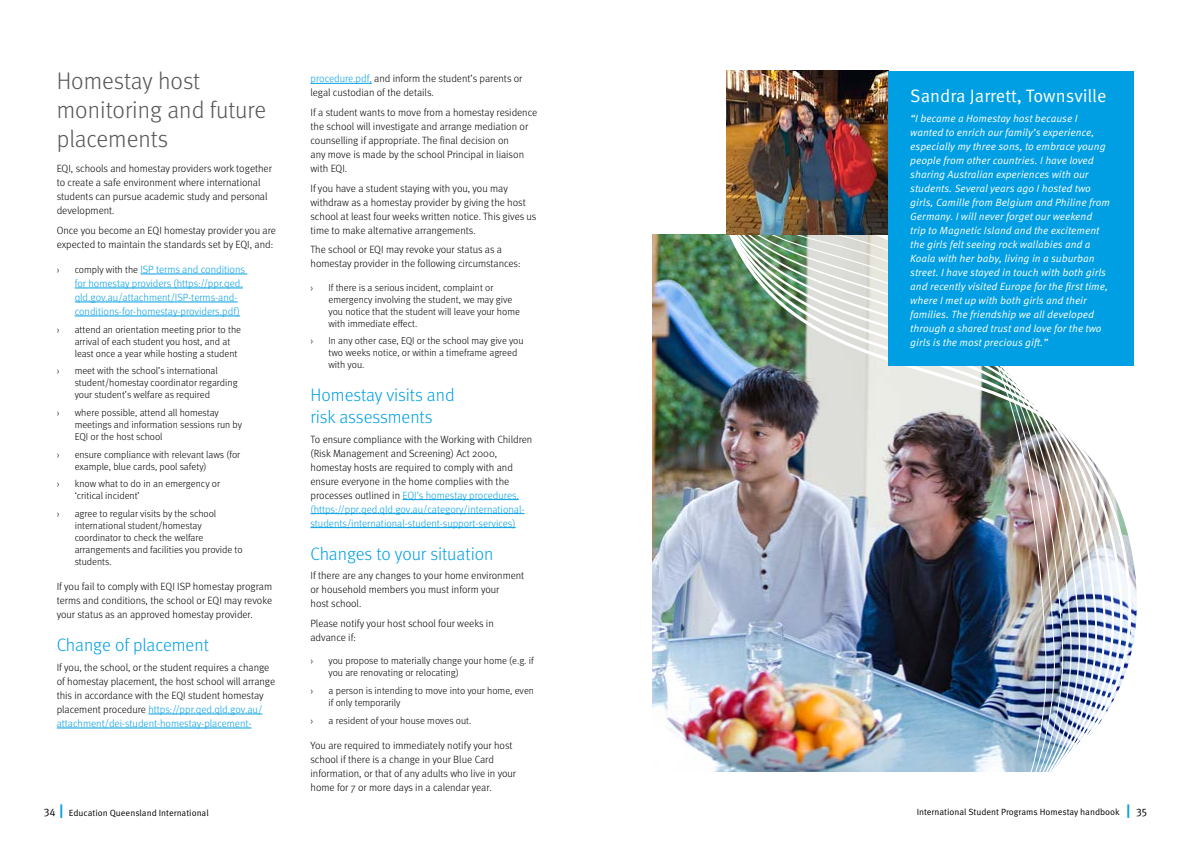
<style>
.page{position:relative;width:1191px;height:842px;background:#fff}
.page>*{position:absolute;margin:0;border:0;box-sizing:border-box;transform-origin:0 0}
.t1{font:300 24px/28.8px "Meta OT";color:#575756}
.t2{font:300 18px/21.6px "Meta OT";color:#009fe3}
.t3{font:18px "Meta OT Norm";color:#fff}
.t4{font:300 10.5px/14px "Meta OT";color:#000}
.t5{font:10.5px/14px "Meta OT Norm Ita";color:#fff}
.t6{font:300 10.5px/14px "Meta OT";color:#009fe3}
.t7{font:300 10px/12px "Meta OT";color:#000}
.t8{font:9px "Meta OT Norm";color:#000}
.s1{font-size:10px;color:#000}
.s2{color:#009fe3}
.s3{font-size:11px}
.s4{font-family:"Meta OT";font-weight:700;font-size:14px;color:#009fe3}
</style>
<div class="page">
<img style="left:310px;top:70px;width:827px;height:702px">
<img style="left:726px;top:71px;width:162px;height:163px">
<div style="left:888px;top:71px;width:246px;height:295px;background:#009fe3"></div>
<hr style="left:140px;top:274px;width:107px;height:1px;background:#009fe3">
<hr style="left:75px;top:288px;width:168px;height:1px;background:#009fe3">
<hr style="left:75px;top:302px;width:163px;height:1px;background:#009fe3">
<hr style="left:75px;top:316px;width:165px;height:1px;background:#009fe3">
<hr style="left:148px;top:714px;width:114px;height:1px;background:#009fe3">
<hr style="left:57px;top:728px;width:194px;height:1px;background:#009fe3">
<hr style="left:310px;top:83px;width:62px;height:1px;background:#009fe3">
<hr style="left:402px;top:499px;width:117px;height:1px;background:#009fe3">
<hr style="left:310px;top:513px;width:214px;height:1px;background:#009fe3">
<hr style="left:310px;top:527px;width:206px;height:1px;background:#009fe3">
<h1 class="t1" style="left:57px;top:67px;width:211px">Homestay host monitoring and future placements</h1>
<p class="t4" style="left:57px;top:161px;width:217px">EQI, schools and homestay providers work together to create a safe environment where international students can pursue academic study and personal development.</p>
<p class="t4" style="left:57px;top:223px;width:221px">Once you become an EQI homestay provider you are expected to maintain the standards set by EQI, and:</p>
<p class="t7" style="left:57px;top:264px;width:4px">›</p>
<p class="t6" style="left:75px;top:262px;width:172px"><span class="s1">comply with the</span> ISP terms and conditions for homestay providers (https://ppr.qed. qld.gov.au/attachment/ISP-terms-and&shy;conditions-for-homestay-providers.pdf)</p>
<p class="t7" style="left:57px;top:323px;width:4px">›</p>
<p class="t7" style="left:75px;top:323px;width:168px">attend an orientation meeting prior to the arrival of each student you host, and at least once a year while hosting a student</p>
<p class="t7" style="left:57px;top:365px;width:4px">›</p>
<p class="t7" style="left:75px;top:365px;width:164px">meet with the school’s international student/homestay coordinator regarding your student’s welfare as required</p>
<p class="t7" style="left:57px;top:407px;width:4px">›</p>
<p class="t7" style="left:75px;top:407px;width:169px">where possible, attend all homestay meetings and information sessions run by<br>EQI or the host school</p>
<p class="t7" style="left:57px;top:448px;width:4px">›</p>
<p class="t7" style="left:75px;top:448px;width:167px">ensure compliance with relevant laws (for example, blue cards, pool safety)</p>
<p class="t7" style="left:57px;top:478px;width:4px">›</p>
<p class="t7" style="left:75px;top:478px;width:147px">know what to do in an emergency or ‘critical incident’</p>
<p class="t7" style="left:57px;top:508px;width:4px">›</p>
<p class="t7" style="left:75px;top:508px;width:169px">agree to regular visits by the school international student/homestay coordinator to check the welfare arrangements and facilities you provide to students.</p>
<p class="t4" style="left:57px;top:580px;width:217px;text-align:justify">If you fail to comply with EQI ISP homestay program terms and conditions, the school or EQI may revoke your status as an approved homestay provider.</p>
<h2 class="t2" style="left:57px;top:635px;width:154px">Change of placement</h2>
<p class="t4" style="left:57px;top:660px;width:220px">If you, the school, or the student requires a change of homestay placement, the host school will arrange this in accordance with the EQI student homestay placement procedure <span class="s2">https://ppr.qed.qld.gov.au/ attachment/dei-student-homestay-placement-</span></p>
<p class="t4" style="left:310px;top:72px;width:213px"><span class="s2">procedure.pdf,</span> and inform the student’s parents or legal custodian of the details.</p>
<p class="t4" style="left:310px;top:106px;width:228px">If a student wants to move from a homestay residence the school will investigate and arrange mediation or counselling if appropriate. The final decision on<br>any move is made by the school Principal in liaison with EQI.</p>
<p class="t4" style="left:310px;top:181px;width:227px">If you have a student staying with you, you may withdraw as a homestay provider by giving the host school at least four weeks written notice. This gives us time to make alternative arrangements.</p>
<p class="t4" style="left:310px;top:243px;width:211px">The school or EQI may revoke your status as a homestay provider in the following circumstances:</p>
<p class="t7" style="left:310px;top:281px;width:4px">›</p>
<p class="t7" style="left:328px;top:281px;width:193px">If there is a serious incident, complaint or emergency involving the student, we may give you notice that the student will leave your home with immediate effect.</p>
<p class="t7" style="left:310px;top:335px;width:4px">›</p>
<p class="t7" style="left:328px;top:335px;width:197px">In any other case, EQI or the school may give you two weeks notice, or within a timeframe agreed with you.</p>
<h2 class="t2" style="left:310px;top:385px;width:146px">Homestay visits and risk assessments</h2>
<p class="t4" style="left:310px;top:432px;width:223px">To ensure compliance with the Working with Children (Risk Management and Screening) Act 2000, homestay hosts are required to comply with and ensure everyone in the home complies with the processes outlined in <span class="s2">EQI’s homestay procedures. (https://ppr.qed.qld.gov.au/category/international&shy;students/international-student-support-services)</span></p>
<h2 class="t2" style="left:310px;top:543px;width:185px">Changes to your situation</h2>
<p class="t4" style="left:310px;top:569px;width:215px">If there are any changes to your home environment or household members you must inform your<br>host school.</p>
<p class="t4" style="left:310px;top:616px;width:185px">Please notify your host school four weeks in advance if:</p>
<p class="t7" style="left:310px;top:655px;width:4px">›</p>
<p class="t7" style="left:328px;top:655px;width:207px">you propose to materially change your home (e.g. if you are renovating or relocating)</p>
<p class="t7" style="left:310px;top:685px;width:4px">›</p>
<p class="t7" style="left:328px;top:685px;width:207px">a person is intending to move into your home, even if only temporarily</p>
<p class="t7" style="left:310px;top:714px;width:4px">›</p>
<p class="t7" style="left:328px;top:714px;width:144px">a resident of your house moves out.</p>
<p class="t4" style="left:310px;top:738px;width:207px">You are required to immediately notify your host school if there is a change in your Blue Card information, or that of any adults who live in your home for 7 or more days in a calendar year.</p>
<h2 class="t3" style="left:910px;top:85px;width:198px">Sandra Jarrett, Townsville</h2>
<p class="t5" style="left:910px;top:112px;width:201px">“I became a Homestay host because I wanted to enrich our family’s experience, especially my three sons, to embrace young people from other countries. I have loved sharing Australian experiences with our students. Several years ago I hosted two girls, Camille from Belgium and Philine from Germany. I will never forget our weekend trip to Magnetic Island and the excitement the girls felt seeing rock wallabies and a Koala with her baby, living in a suburban street. I have stayed in touch with both girls and recently visited Europe for the first time, where I met up with both girls and their families. The friendship we all developed through a shared trust and love for the two girls is the most precious gift.”</p>
<p class="t8" style="left:44px;top:807px;width:166px"><span class="s3">34</span> <span class="s4">|</span> Education Queensland International</p>
<p class="t8" style="left:916px;top:806px;width:232px">International Student Programs Homestay handbook <span class="s4">|</span> <span class="s3">35</span></p>
</div>
